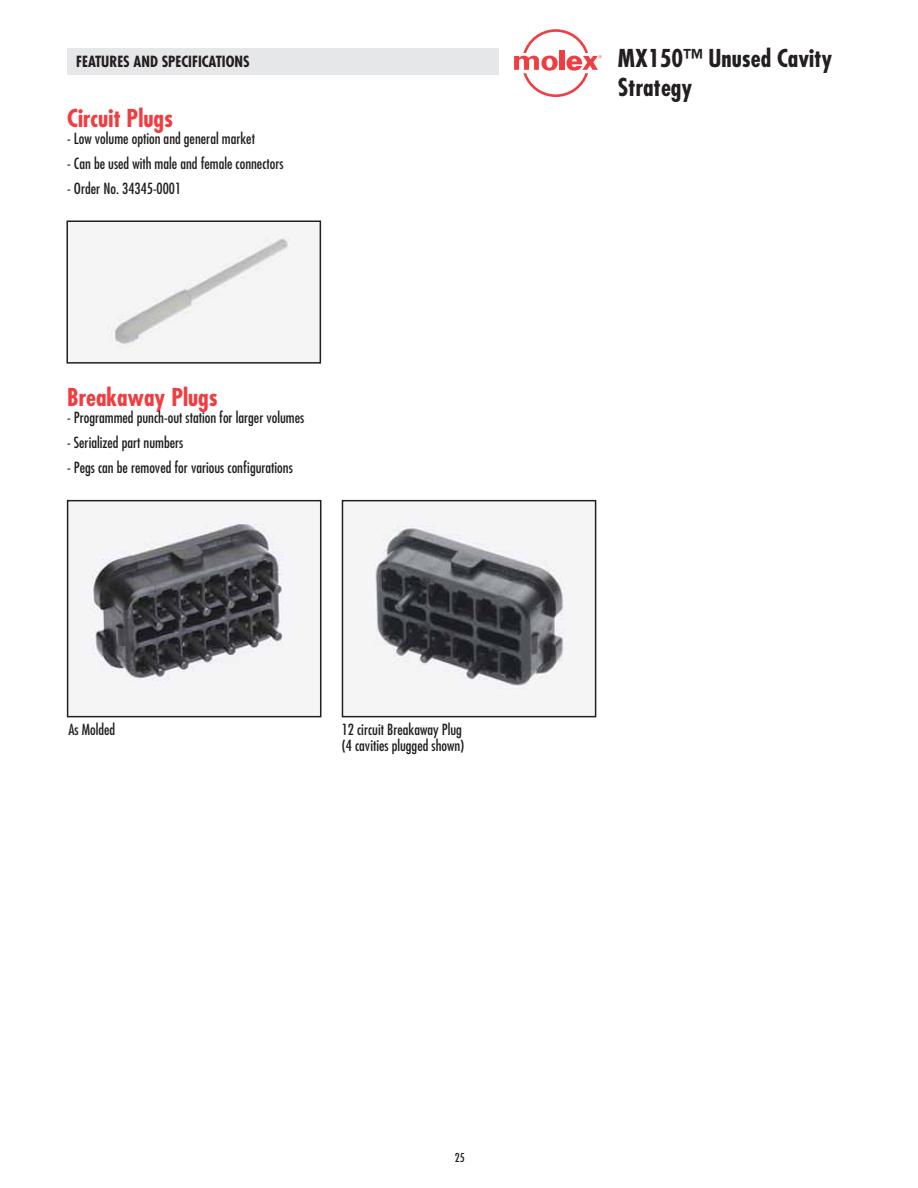
<style>
.page{position:relative;width:918px;height:1188px;background:#fff}
.page>*{position:absolute;margin:0;border:0;box-sizing:border-box;transform-origin:0 0}
.t1{font:700 condensed 24px/28.5px "Futura";color:#231f20}
.t2{font:700 condensed 24px "Futura";color:#ef3e42}
.t3{font:condensed 15px/16.5px "Futura";color:#231f20}
.t4{font:700 condensed 15px "Futura";color:#231f20}
.t5{font:condensed 12px "Futura";color:#231f20}
</style>
<div class="page">
<div style="left:67px;top:48px;width:432px;height:27px;background:#e6e7e8"></div>
<svg style="left:514px;top:29px;width:88px;height:68px"></svg>
<img style="left:108px;top:236px;width:182px;height:114px">
<div style="left:66px;top:220px;width:255px;height:144px;border:2px solid #231f20"></div>
<img style="left:373px;top:516px;width:192px;height:173px">
<div style="left:342px;top:500px;width:254px;height:217px;border:2px solid #231f20"></div>
<img style="left:83px;top:515px;width:209px;height:175px">
<div style="left:67px;top:500px;width:254px;height:217px;border:2px solid #231f20"></div>
<p class="t4" style="left:76px;top:52px;width:175px">FEATURES AND SPECIFICATIONS</p>
<h1 class="t1" style="left:618px;top:44px;width:216px">MX150™ Unused Cavity<br>Strategy</h1>
<h1 class="t2" style="left:67px;top:103px;width:107px">Circuit Plugs</h1>
<p class="t3" style="left:67px;top:129px;width:189px">- Low volume option and general market</p>
<p class="t3" style="left:67px;top:155px;width:218px">- Can be used with male and female connectors</p>
<p class="t3" style="left:67px;top:180px;width:116px">- Order No. 34345-0001</p>
<h1 class="t2" style="left:67px;top:382px;width:152px">Breakaway Plugs</h1>
<p class="t3" style="left:67px;top:408px;width:239px">- Programmed punch-out station for larger volumes</p>
<p class="t3" style="left:67px;top:434px;width:118px">- Serialized part numbers</p>
<p class="t3" style="left:67px;top:459px;width:227px">- Pegs can be removed for various configurations</p>
<p class="t3" style="left:68px;top:720px;width:48px">As Molded</p>
<p class="t3" style="left:342px;top:720px;width:124px">12 circuit Breakaway Plug (4 cavities plugged shown)</p>
<p class="t5" style="left:455px;top:1150px;width:11px">25</p>
</div>
